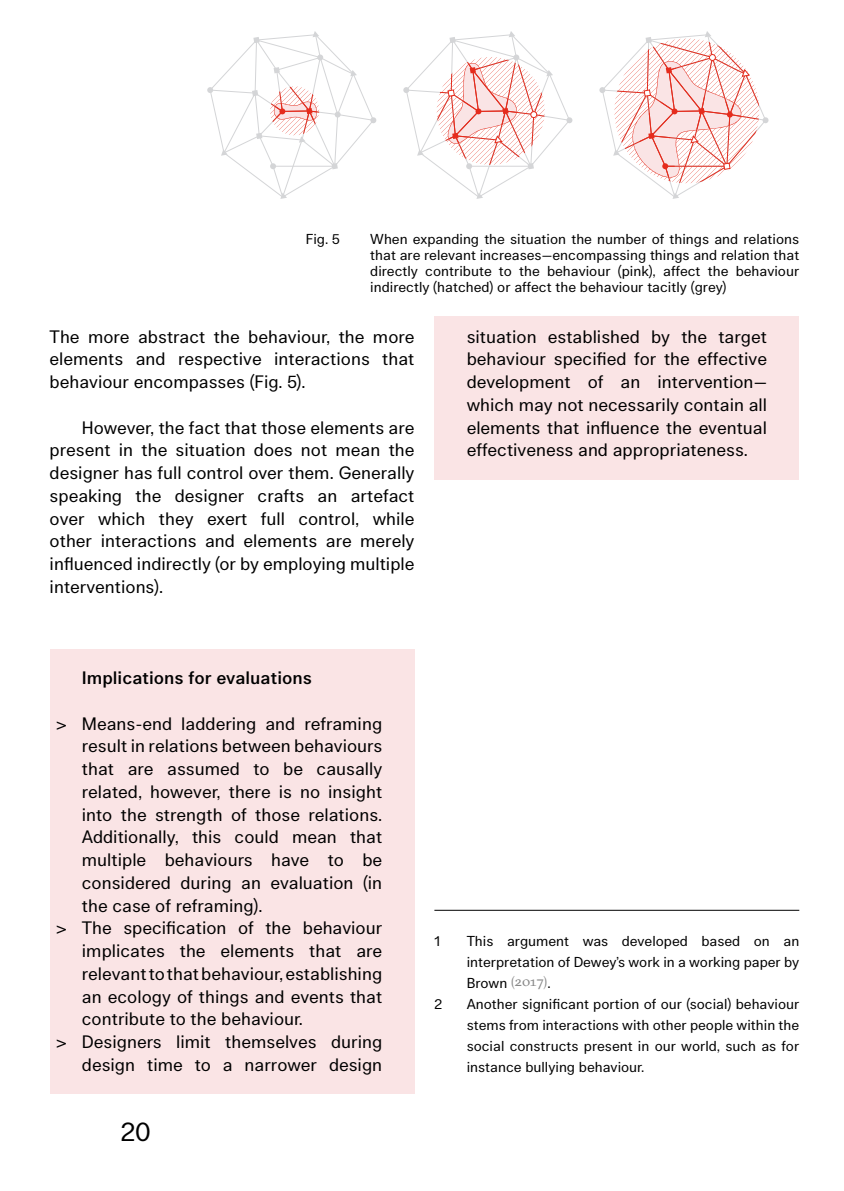
<style>
.page{position:relative;width:844px;height:1191px;background:#fff}
.page>*{position:absolute;margin:0;border:0;box-sizing:border-box;transform-origin:0 0}
.t1{font:26.25px "Lars";color:#000}
.t2{font:17.5px/22.8px "Lars";color:#000;text-align:justify}
.t3{font:500 17.5px "Lars";color:#000}
.t4{font:14px/21px "Lars";color:#000;text-align:justify}
.s1{font-family:"GT Sectra";color:#878787}
</style>
<div class="page">
<hr style="left:434px;top:910px;width:365px;height:1px;background:#000">
<div style="left:50px;top:649px;width:364px;height:445px;background:#fae4e5"></div>
<svg style="left:403px;top:31px;width:169px;height:168px"></svg>
<svg style="left:599px;top:31px;width:169px;height:168px"></svg>
<svg style="left:207px;top:31px;width:169px;height:168px"></svg>
<div style="left:434px;top:316px;width:365px;height:163px;background:#fae4e5"></div>
<p class="t4" style="left:305px;top:229px;width:35px">Fig. 5</p>
<p class="t4" style="left:370px;top:232px;width:430px;line-height:15.8px">When expanding the situation the number of things and relations that are relevant increases—encompassing things and relation that directly contribute to the behaviour (pink), affect the behaviour indirectly (hatched) or affect the behaviour tacitly (grey)</p>
<p class="t2" style="left:466px;top:326px;width:302px">situation established by the target behaviour specified for the effective development of an intervention— which may not necessarily contain all elements that influence the eventual effectiveness and appropriateness.</p>
<p class="t2" style="left:50px;top:326px;width:366px">The more abstract the behaviour, the more elements and respective interactions that behaviour encompasses (Fig. 5).</p>
<p class="t2" style="left:50px;top:417px;width:366px;text-indent:32px">However, the fact that those elements are present in the situation does not mean the designer has full control over them. Generally speaking the designer crafts an artefact over which they exert full control, while other interactions and elements are merely influenced indirectly (or by employing multiple interventions).</p>
<p class="t3" style="left:82px;top:667px;width:231px">Implications for evaluations</p>
<p class="t2" style="left:56px;top:712px;width:328px">&gt; Means-end laddering and reframing</p>
<p class="t2" style="left:82px;top:735px;width:302px">result in relations between behaviours</p>
<p class="t2" style="left:82px;top:758px;width:302px">that are assumed to be causally</p>
<p class="t2" style="left:82px;top:781px;width:302px">related, however, there is no insight</p>
<p class="t2" style="left:82px;top:803px;width:302px">into the strength of those relations.</p>
<p class="t2" style="left:82px;top:826px;width:302px">Additionally, this could mean that</p>
<p class="t2" style="left:82px;top:849px;width:302px">multiple behaviours have to be</p>
<p class="t2" style="left:82px;top:872px;width:302px">considered during an evaluation (in</p>
<p class="t2" style="left:82px;top:894px;width:182px">the case of reframing).</p>
<p class="t2" style="left:56px;top:917px;width:328px">&gt; The specification of the behaviour</p>
<p class="t2" style="left:82px;top:940px;width:302px">implicates the elements that are</p>
<p class="t2" style="left:82px;top:963px;width:302px">relevant to that behaviour, establishing</p>
<p class="t2" style="left:82px;top:985px;width:302px">an ecology of things and events that</p>
<p class="t2" style="left:82px;top:1008px;width:222px">contribute to the behaviour.</p>
<p class="t2" style="left:56px;top:1031px;width:328px">&gt; Designers limit themselves during</p>
<p class="t2" style="left:82px;top:1054px;width:302px">design time to a narrower design</p>
<h1 class="t1" style="left:121px;top:1117px;width:32px">20</h1>
<p class="t4" style="left:434px;top:930px;width:7px">1</p>
<p class="t4" style="left:466px;top:930px;width:334px">This argument was developed based on an interpretation of Dewey’s work in a working paper by Brown <span class="s1">(2017)</span>.</p>
<p class="t4" style="left:434px;top:993px;width:9px">2</p>
<p class="t4" style="left:466px;top:993px;width:334px">Another significant portion of our (social) behaviour stems from interactions with other people within the social constructs present in our world, such as for instance bullying behaviour.</p>
</div>
